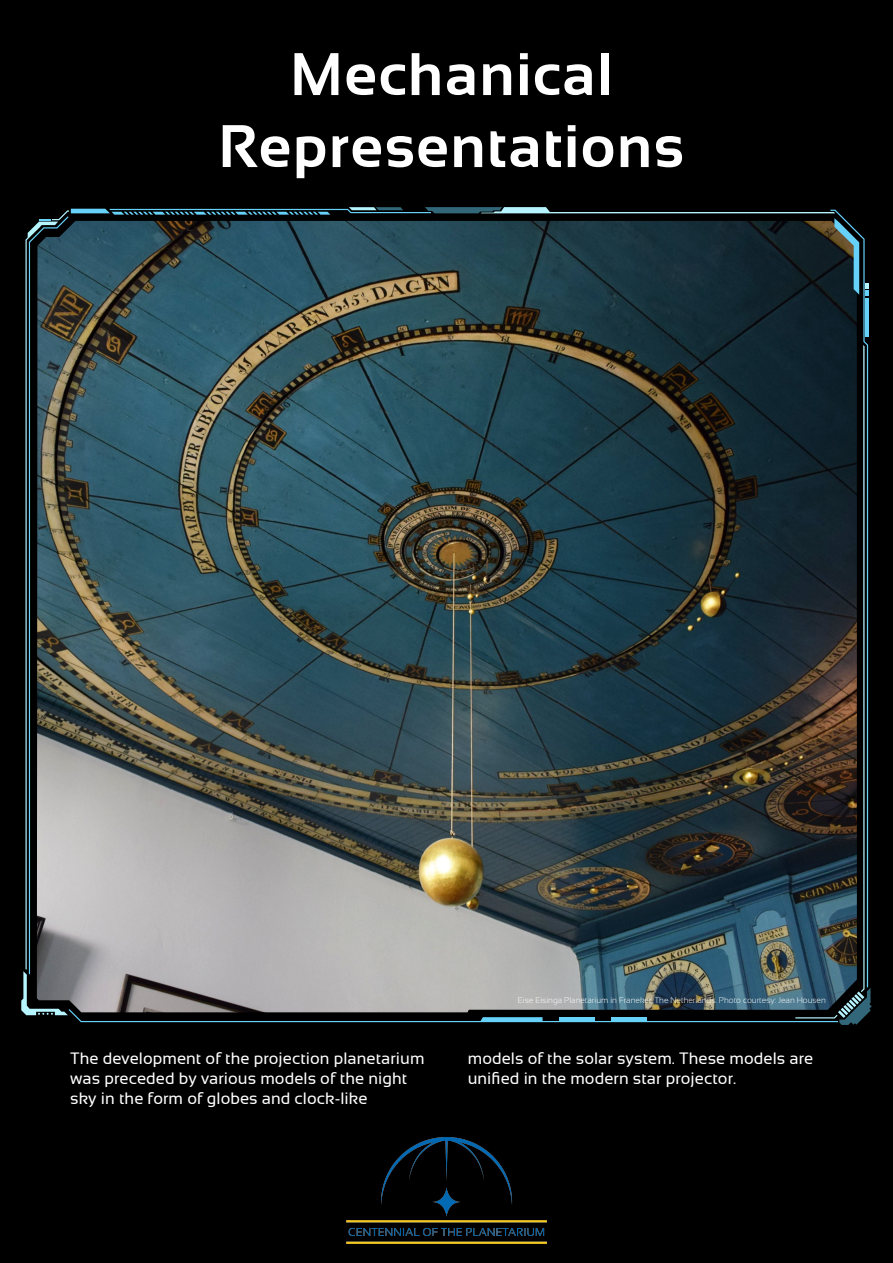
<style>
.page{position:relative;width:893px;height:1263px;background:#000}
.page>*{position:absolute;margin:0;border:0;box-sizing:border-box;transform-origin:0 0}
.t1{font:700 60px/72px "Sansation";letter-spacing:.025em;color:#fff;text-align:center}
.t2{font:16.5px/19.8px "Sansation";letter-spacing:.005em;color:#fff}
.t3{font:300 8.25px "Sansation";color:#fff}
</style>
<div class="page">
<img style="left:346px;top:1138px;width:201px;height:106px">
<img style="left:21px;top:207px;width:851px;height:818px">
<h1 class="t1" style="left:218px;top:38px;width:467px">Mechanical<br>Representations</h1>
<p class="t3" style="left:518px;top:996px;width:310px">Eise Eisinga Planetarium in Franeker, The Netherlands. Photo courtesy: Jean Housen</p>
<p class="t2" style="left:70px;top:1048px;width:356px">The development of the projection planetarium was preceded by various models of the night sky in the form of globes and clock-like</p>
<p class="t2" style="left:468px;top:1048px;width:347px">models of the solar system. These models are unified in the modern star projector.</p>
</div>
